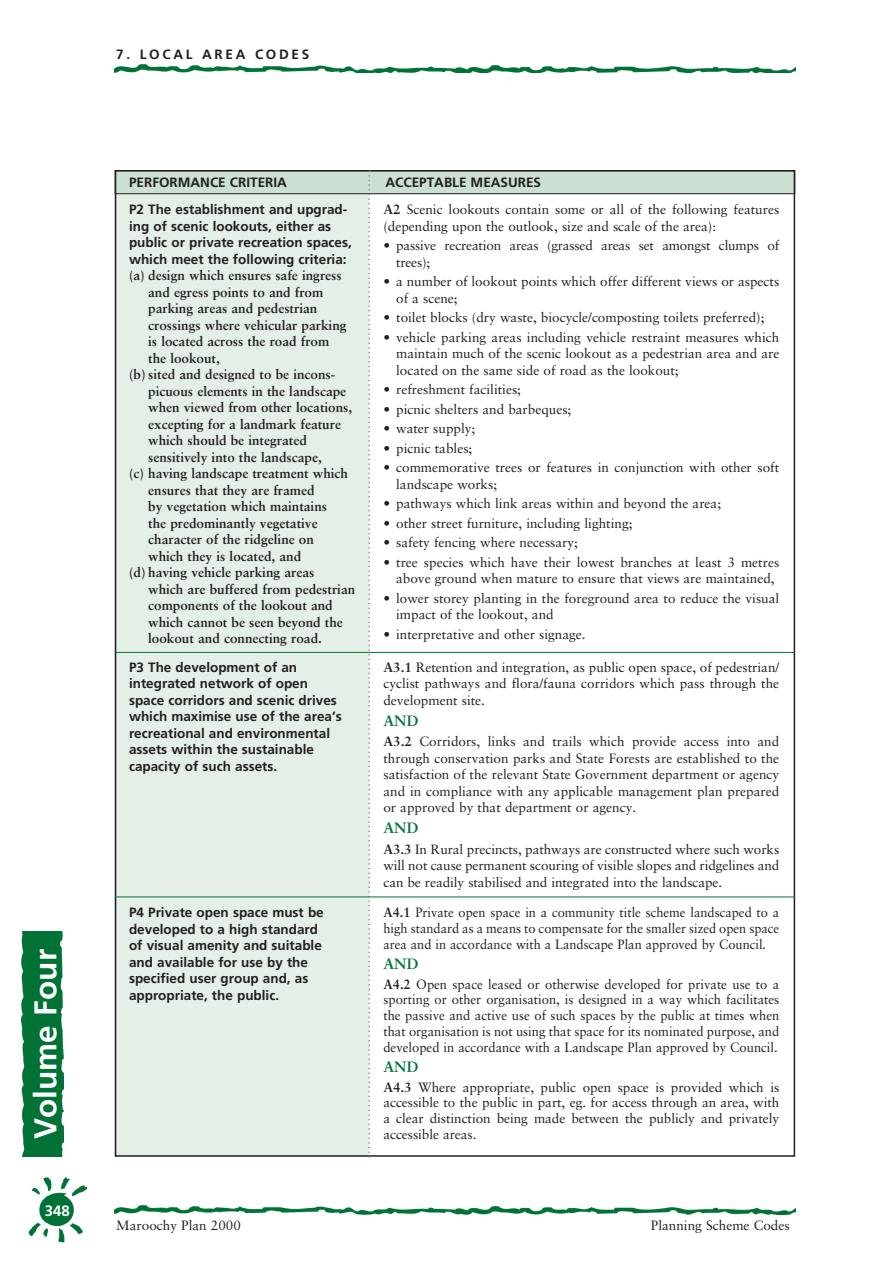
<style>
.page{position:relative;width:893px;height:1263px;background:#fff}
.page>*{position:absolute;margin:0;border:0;box-sizing:border-box;transform-origin:0 0}
.t1{font:700 31.5px "Frutiger";color:#fff}
.t2{font:700 15px "Sabon";color:#007236}
.t3{font:700 15px "Frutiger";color:#fff}
.t4{font:13.5px/16.5px "Sabon";color:#231f20}
.t5{font:700 13.5px "Sabon";color:#231f20}
.t6{font:700 13.5px/16.5px "Frutiger";color:#231f20}
.t7{font:13.5px/15.8px "Sabon";color:#231f20;text-align:justify;scale:.96 1}
.t8{font:13.5px/15.8px "Sabon";color:#231f20;text-align:justify;scale:.95 1}
.t9{font:700 13.5px "Frutiger";letter-spacing:.2em;color:#231f20}
.s1{font-weight:700}
</style>
<div class="page">
<img style="left:29px;top:1177px;width:58px;height:65px">
<img style="left:115px;top:1205px;width:680px;height:9px">
<img style="left:115px;top:64px;width:680px;height:9px">
<img style="left:21px;top:932px;width:42px;height:225px">
<div style="left:115px;top:170px;width:254px;height:987px;background:#e3efe7"></div>
<div style="left:115px;top:170px;width:680px;height:24px;background:#cbe0d2"></div>
<div style="left:115px;top:170px;width:680px;height:24px;border:1px solid #231f20"></div>
<svg style="left:368px;top:171px;width:2px;height:986px"></svg>
<hr style="left:115px;top:652px;width:680px;height:1px;background:#007236">
<hr style="left:115px;top:896px;width:680px;height:1px;background:#007236">
<p class="t9" style="left:116px;top:46px;width:195px">7. LOCAL AREA CODES</p>
<h1 class="t1" style="left:27px;top:1139px;width:191px;rotate:-90deg">Volume Four</h1>
<p class="t3" style="left:45px;top:1202px;width:27px">348</p>
<p class="t6" style="left:129px;top:174px;width:159px">PERFORMANCE CRITERIA</p>
<p class="t6" style="left:385px;top:174px;width:157px">ACCEPTABLE MEASURES</p>
<p class="t6" style="left:129px;top:201px;width:224px">P2 The establishment and upgrad&shy;ing of scenic lookouts, either as public or private recreation spaces, which meet the following criteria:</p>
<p class="t5" style="left:129px;top:267px;width:214px">(a) design which ensures safe ingress</p>
<p class="t5" style="left:148px;top:284px;width:177px">and egress points to and from</p>
<p class="t5" style="left:148px;top:300px;width:171px">parking areas and pedestrian</p>
<p class="t5" style="left:148px;top:317px;width:200px">crossings where vehicular parking</p>
<p class="t5" style="left:148px;top:333px;width:183px">is located across the road from</p>
<p class="t5" style="left:148px;top:350px;width:73px">the lookout,</p>
<p class="t5" style="left:129px;top:366px;width:208px">(b) sited and designed to be incons-</p>
<p class="t5" style="left:148px;top:383px;width:200px">picuous elements in the landscape</p>
<p class="t5" style="left:148px;top:399px;width:206px">when viewed from other locations,</p>
<p class="t5" style="left:148px;top:416px;width:194px">excepting for a landmark feature</p>
<p class="t5" style="left:148px;top:432px;width:160px">which should be integrated</p>
<p class="t5" style="left:148px;top:449px;width:175px">sensitively into the landscape,</p>
<p class="t5" style="left:129px;top:465px;width:221px">(c) having landscape treatment which</p>
<p class="t5" style="left:148px;top:482px;width:168px">ensures that they are framed</p>
<p class="t5" style="left:148px;top:498px;width:180px">by vegetation which maintains</p>
<p class="t5" style="left:148px;top:515px;width:171px">the predominantly vegetative</p>
<p class="t5" style="left:148px;top:531px;width:167px">character of the ridgeline on</p>
<p class="t5" style="left:148px;top:548px;width:155px">which they is located, and</p>
<p class="t5" style="left:129px;top:564px;width:187px">(d) having vehicle parking areas</p>
<p class="t5" style="left:148px;top:581px;width:209px">which are buffered from pedestrian</p>
<p class="t5" style="left:148px;top:597px;width:186px">components of the lookout and</p>
<p class="t5" style="left:148px;top:614px;width:196px">which cannot be seen beyond the</p>
<p class="t5" style="left:148px;top:630px;width:175px">lookout and connecting road.</p>
<p class="t4" style="left:383px;top:201px;width:397px"><span class="s1">A2</span> Scenic lookouts contain some or all of the following features (depending upon the outlook, size and scale of the area):</p>
<p class="t4" style="left:396px;top:237px;width:385px;text-indent:-13px">• passive recreation areas (grassed areas set amongst clumps of trees);</p>
<p class="t4" style="left:396px;top:273px;width:385px;text-indent:-13px">• a number of lookout points which offer different views or aspects of a scene;</p>
<p class="t4" style="left:383px;top:309px;width:383px">• toilet blocks (dry waste, biocycle/composting toilets preferred);</p>
<p class="t4" style="left:396px;top:329px;width:385px;text-align:justify;text-indent:-13px">• vehicle parking areas including vehicle restraint measures which maintain much of the scenic lookout as a pedestrian area and are located on the same side of road as the lookout;</p>
<p class="t4" style="left:383px;top:381px;width:139px">• refreshment facilities;</p>
<p class="t4" style="left:383px;top:401px;width:189px">• picnic shelters and barbeques;</p>
<p class="t4" style="left:383px;top:420px;width:93px">• water supply;</p>
<p class="t4" style="left:383px;top:440px;width:90px">• picnic tables;</p>
<p class="t4" style="left:396px;top:459px;width:385px;text-indent:-13px">• commemorative trees or features in conjunction with other soft landscape works;</p>
<p class="t4" style="left:383px;top:495px;width:339px">• pathways which link areas within and beyond the area;</p>
<p class="t4" style="left:383px;top:514px;width:251px">• other street furniture, including lighting;</p>
<p class="t4" style="left:383px;top:534px;width:196px">• safety fencing where necessary;</p>
<p class="t4" style="left:396px;top:553px;width:385px;text-indent:-13px">• tree species which have their lowest branches at least 3 metres above ground when mature to ensure that views are maintained,</p>
<p class="t4" style="left:396px;top:589px;width:385px;text-indent:-13px">• lower storey planting in the foreground area to reduce the visual impact of the lookout, and</p>
<p class="t4" style="left:383px;top:625px;width:204px">• interpretative and other signage.</p>
<p class="t6" style="left:129px;top:659px;width:214px">P3 The development of an integrated network of open space corridors and scenic drives which maximise use of the area’s recreational and environmental assets within the sustainable capacity of such assets.</p>
<p class="t4" style="left:383px;top:659px;width:397px;text-align:justify"><span class="s1">A3.1</span> Retention and integration, as public open space, of pedestrian/ cyclist pathways and flora/fauna corridors which pass through the development site.</p>
<p class="t2" style="left:383px;top:711px;width:36px">AND</p>
<p class="t4" style="left:383px;top:733px;width:397px;text-align:justify"><span class="s1">A3.2</span> Corridors, links and trails which provide access into and through conservation parks and State Forests are established to the satisfaction of the relevant State Government department or agency and in compliance with any applicable management plan prepared or approved by that department or agency.</p>
<p class="t2" style="left:383px;top:818px;width:36px">AND</p>
<p class="t4" style="left:383px;top:841px;width:397px;text-align:justify"><span class="s1">A3.3</span> In Rural precincts, pathways are constructed where such works will not cause permanent scouring of visible slopes and ridgelines and can be readily stabilised and integrated into the landscape.</p>
<p class="t6" style="left:129px;top:904px;width:196px">P4 Private open space must be developed to a high standard of visual amenity and suitable and available for use by the specified user group and, as appropriate, the public.</p>
<p class="t8" style="left:383px;top:904px;width:418px"><span class="s1">A4.1</span> Private open space in a community title scheme landscaped to a high standard as a means to compensate for the smaller sized open space area and in accordance with a Landscape Plan approved by Council.</p>
<p class="t2" style="left:383px;top:954px;width:36px">AND</p>
<p class="t7" style="left:383px;top:976px;width:414px"><span class="s1">A4.2</span> Open space leased or otherwise developed for private use to a sporting or other organisation, is designed in a way which facilitates the passive and active use of such spaces by the public at times when that organisation is not using that space for its nominated purpose, and developed in accordance with a Landscape Plan approved by Council.</p>
<p class="t2" style="left:383px;top:1057px;width:36px">AND</p>
<p class="t4" style="left:383px;top:1079px;width:397px;line-height:15.8px;text-align:justify"><span class="s1">A4.3</span> Where appropriate, public open space is provided which is accessible to the public in part, eg. for access through an area, with a clear distinction being made between the publicly and privately accessible areas.</p>
<p class="t4" style="left:116px;top:1217px;width:126px">Maroochy Plan 2000</p>
<p class="t4" style="left:651px;top:1217px;width:140px">Planning Scheme Codes</p>
</div>
